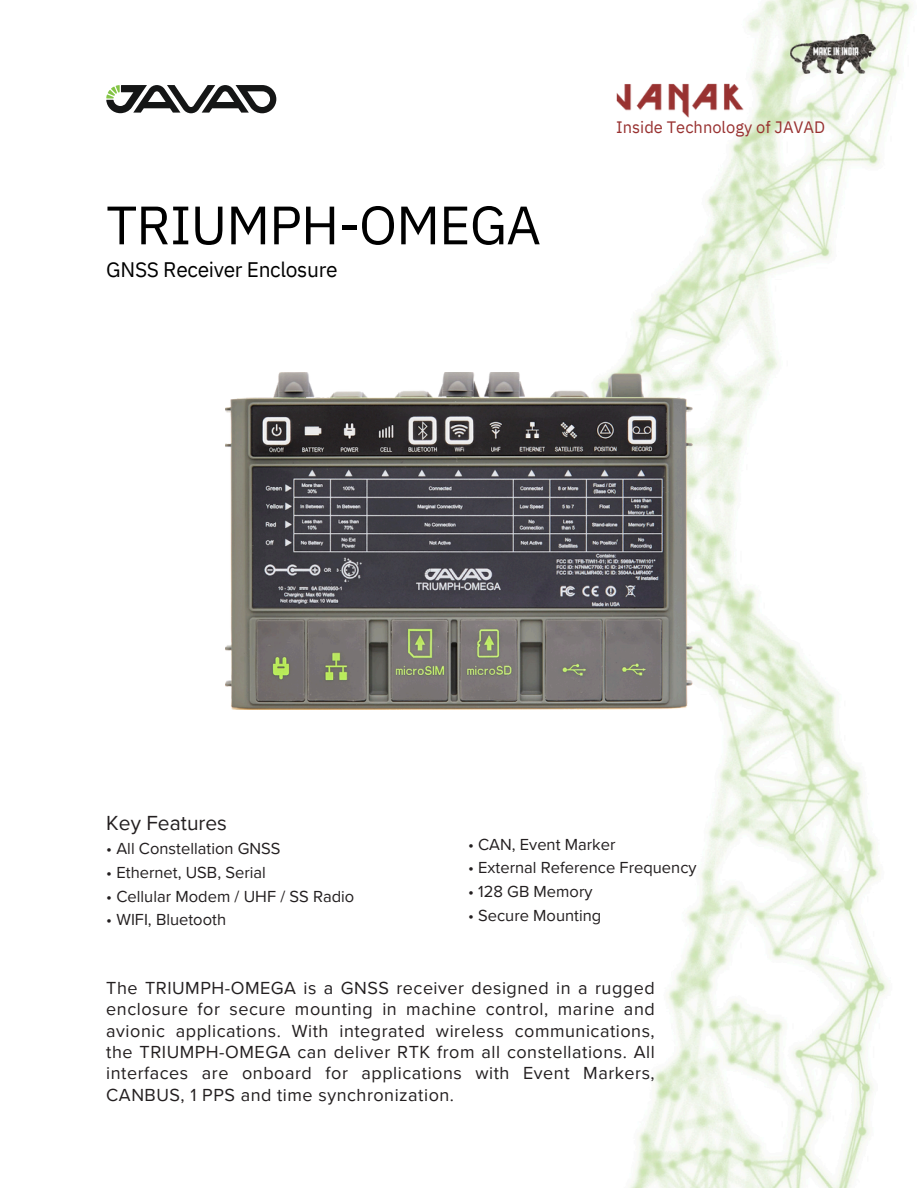
<style>
.page{position:relative;width:918px;height:1188px;background:#fff}
.page>*{position:absolute;margin:0;border:0;box-sizing:border-box;transform-origin:0 0}
.t1{font:54px "IBM Plex Sans";letter-spacing:-.015em;color:#000}
.t2{font:21px "IBM Plex Sans";letter-spacing:-.015em;color:#000}
.t3{font:21px "Proxima Nova";color:#231f20}
.t4{font:18px/21.3px "Proxima Nova";letter-spacing:.03em;color:#231f20;text-align:justify}
.t5{font:16.5px "Proxima Nova";color:#231f20}
.t6{font:16.5px "IBM Plex Sans";color:#983130}
</style>
<div class="page">
<img style="left:118px;top:0;width:795px;height:1188px">
<svg style="left:106px;top:85px;width:170px;height:28px"></svg>
<div style="left:465px;top:694px;width:12px;height:16px;background:#f0d9b9"></div>
<img style="left:225px;top:373px;width:468px;height:336px">
<img style="left:612px;top:74px;width:145px;height:51px">
<img style="left:790px;top:35px;width:86px;height:38px">
<p class="t1" style="left:106px;top:189px;width:436px">TRIUMPH-OMEGA</p>
<p class="t2" style="left:106px;top:255px;width:233px">GNSS Receiver Enclosure</p>
<p class="t6" style="left:616px;top:116px;width:211px">Inside Technology of JAVAD</p>
<p class="t3" style="left:106px;top:810px;width:122px">Key Features</p>
<p class="t5" style="left:106px;top:839px;width:176px">• All Constellation GNSS</p>
<p class="t5" style="left:106px;top:863px;width:161px">• Ethernet, USB, Serial</p>
<p class="t5" style="left:106px;top:886px;width:250px">• Cellular Modem / UHF / SS Radio</p>
<p class="t5" style="left:106px;top:910px;width:121px">• WIFI, Bluetooth</p>
<h1 class="t5" style="left:468px;top:835px;width:149px">• CAN, Event Marker</h1>
<h1 class="t5" style="left:468px;top:858px;width:230px">• External Reference Frequency</h1>
<h1 class="t5" style="left:468px;top:882px;width:126px">• 128 GB Memory</h1>
<h1 class="t5" style="left:468px;top:906px;width:135px">• Secure Mounting</h1>
<p class="t4" style="left:106px;top:978px;width:550px">The TRIUMPH-OMEGA is a GNSS receiver designed in a rugged enclosure for secure mounting in machine control, marine and avionic applications. With integrated wireless communications, the TRIUMPH-OMEGA can deliver RTK from all constellations. All interfaces are onboard for applications with Event Markers, CANBUS, 1 PPS and time synchronization.</p>
</div>
